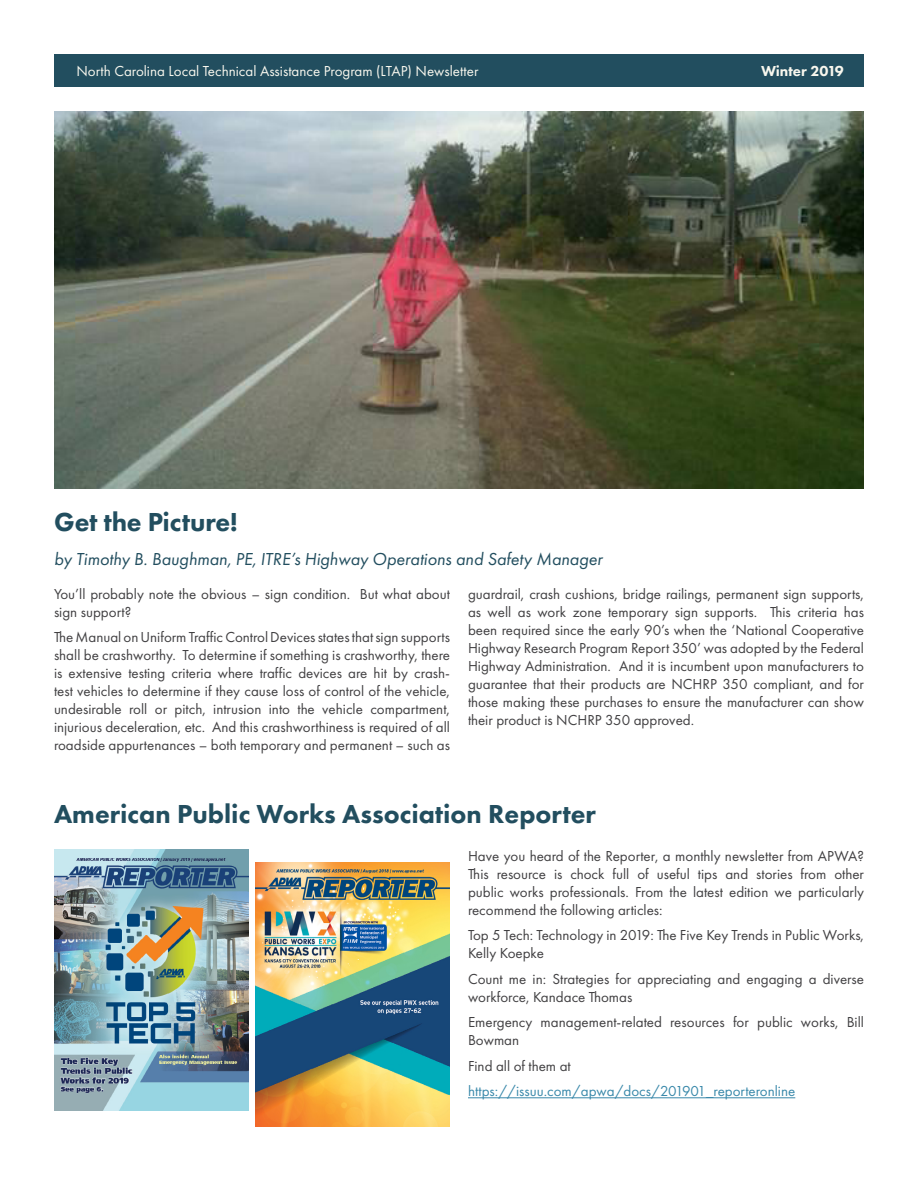
<style>
.page{position:relative;width:918px;height:1188px;background:#fff}
.page>*{position:absolute;margin:0;border:0;box-sizing:border-box;transform-origin:0 0}
.Headers{font:800 27px "Futura PT";color:#224e5f}
.BiLine{font:italic 18px "Futura PT";color:#224e5f}
.Body_Text{font:15px/18px "Futura PT";color:#414042}
.t1{font:15px "Futura PT";color:#f8f7ee}
.Body_Text-2{font:15px "Futura PT";color:#3a89aa}
.t2{font:800 15px "Futura PT";color:#f8f7ee}
</style>
<div class="page">
<div style="left:54px;top:54px;width:810px;height:32px;background:#224e5f"></div>
<img style="left:54px;top:112px;width:810px;height:377px">
<hr style="left:468px;top:1097px;width:327px;height:1px;background:#3a89aa">
<img style="left:255px;top:863px;width:195px;height:263px">
<img style="left:54px;top:849px;width:195px;height:261px">
<p class="t1" style="left:76px;top:62px;width:403px">North Carolina Local Technical Assistance Program (LTAP) Newsletter</p>
<p class="t2" style="left:761px;top:62px;width:84px">Winter 2019</p>
<p class="Headers" style="left:54px;top:505px;width:185px">Get the Picture!</p>
<p class="BiLine" style="left:54px;top:549px;width:550px">by Timothy B. Baughman, PE, ITRE’s Highway Operations and Safety Manager</p>
<p class="Body_Text" style="left:54px;top:585px;width:398px">You’ll probably note the obvious – sign condition. But what about sign support?</p>
<p class="Body_Text" style="left:54px;top:628px;width:398px;text-align:justify">The Manual on Uniform Traffic Control Devices states that sign supports shall be crashworthy. To determine if something is crashworthy, there is extensive testing criteria where traffic devices are hit by crash&shy;test vehicles to determine if they cause loss of control of the vehicle, undesirable roll or pitch, intrusion into the vehicle compartment, injurious deceleration, etc. And this crashworthiness is required of all roadside appurtenances – both temporary and permanent – such as</p>
<p class="Body_Text" style="left:468px;top:585px;width:398px;text-align:justify">guardrail, crash cushions, bridge railings, permanent sign supports, as well as work zone temporary sign supports. This criteria has been required since the early 90’s when the ‘National Cooperative Highway Research Program Report 350’ was adopted by the Federal Highway Administration. And it is incumbent upon manufacturers to guarantee that their products are NCHRP 350 compliant, and for those making these purchases to ensure the manufacturer can show their product is NCHRP 350 approved.</p>
<p class="Headers" style="left:54px;top:797px;width:543px">American Public Works Association Reporter</p>
<p class="Body_Text" style="left:468px;top:847px;width:398px;text-align:justify">Have you heard of the Reporter, a monthly newsletter from APWA?<br>This resource is chock full of useful tips and stories from other public works professionals. From the latest edition we particularly recommend the following articles:</p>
<p class="Body_Text" style="left:468px;top:926px;width:398px">Top 5 Tech: Technology in 2019: The Five Key Trends in Public Works,<br>Kelly Koepke</p>
<p class="Body_Text" style="left:468px;top:970px;width:398px">Count me in: Strategies for appreciating and engaging a diverse workforce, Kandace Thomas</p>
<p class="Body_Text" style="left:468px;top:1013px;width:398px">Emergency management-related resources for public works, Bill<br>Bowman</p>
<p class="Body_Text" style="left:468px;top:1057px;width:104px">Find all of them at</p>
<p class="Body_Text-2" style="left:468px;top:1082px;width:329px">https://issuu.com/apwa/docs/201901_reporteronline</p>
</div>
